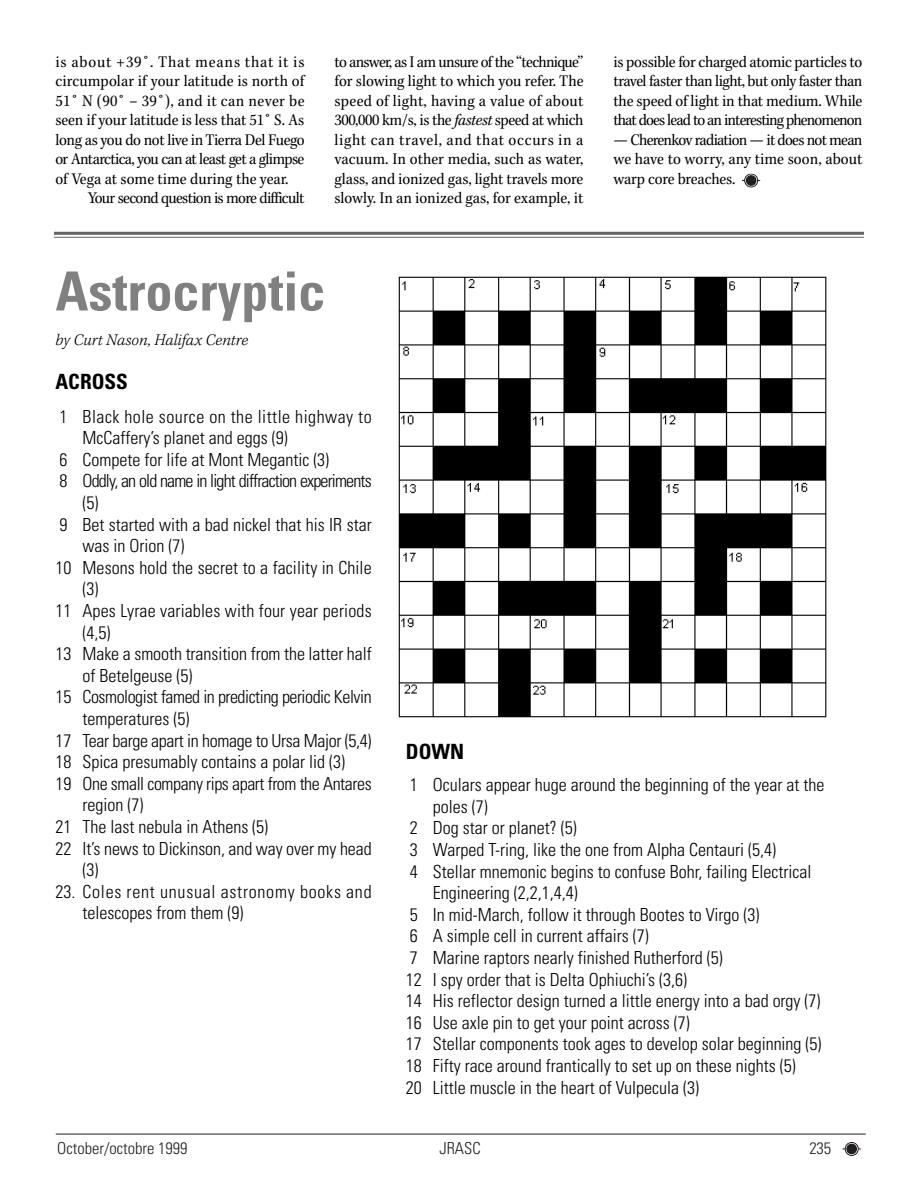
<style>
.page{position:relative;width:918px;height:1188px;background:#fff}
.page>*{position:absolute;margin:0;border:0;box-sizing:border-box;transform-origin:0 0}
.t1{font:700 condensed 54px "Univers";color:#808080}
.t2{font:700 condensed 21px "Univers";color:#000}
.t3{font:300 condensed 18px "Univers";color:#000}
.t4{font:300 condensed 18px "Univers";letter-spacing:-.02em;color:#000}
.t5{font:300 condensed 18px/21.6px "Univers";letter-spacing:.04em;color:#000}
.t6{font:300 condensed 18px "Univers";letter-spacing:-.045em;color:#000}
.t7{font:300 condensed 18px "Univers";letter-spacing:-.025em;color:#000}
.t8{font:300 condensed 18px "Univers";letter-spacing:.03em;color:#000}
.t9{font:16.5px/19.5px "Kepl MM 323 91 113 32 253 71 89 25";letter-spacing:-.005em;color:#000;text-align:justify}
.t10{font:16.5px "Kepl MM 323 91 113 32 253 71 89 25";letter-spacing:-.04em;color:#000}
.t11{font:16.5px "Kepl MM 323 91 113 32 253 71 89 25";letter-spacing:-.025em;color:#000}
.t12{font:16.5px "Kepl MM 323 91 113 32 253 71 89 25";letter-spacing:.05em;color:#000}
.t13{font:16.5px "Kepl MM 323 91 113 32 253 71 89 25";letter-spacing:.025em;color:#000}
.t14{font:300 condensed 16.5px "Univers";color:#231f20}
.t15{font:16.5px "Kepl MM It 307 0 251 0 242 0 198 0";color:#000}
.s1{font-family:"Kepl MM It 323 91 113 32 253 71 89 25"}
</style>
<div class="page">
<hr style="left:56px;top:1134px;width:810px;height:1px;background:#231f20">
<svg style="left:842px;top:1142px;width:19px;height:14px"></svg>
<svg style="left:742px;top:174px;width:18px;height:14px"></svg>
<hr style="left:54px;top:232px;width:810px;height:3px;background:#666">
<hr style="left:54px;top:237px;width:810px;height:1px;background:#666">
<img style="left:398px;top:276px;width:429px;height:442px">
<p class="t12" style="left:56px;top:55px;width:250px">is about +39˚. That means that it is</p>
<p class="t9" style="left:56px;top:72px;width:250px">circumpolar if your latitude is north of</p>
<p class="t13" style="left:56px;top:94px;width:250px">51˚ N (90˚ – 39˚), and it can never be</p>
<p class="t9" style="left:56px;top:111px;width:250px">seen if your latitude is less that 51˚ S. As</p>
<p class="t11" style="left:56px;top:133px;width:251px">long as you do not live in Tierra Del Fuego</p>
<p class="t10" style="left:56px;top:152px;width:250px">or Antarctica, you can at least get a glimpse</p>
<p class="t9" style="left:56px;top:170px;width:234px">of Vega at some time during the year.</p>
<p class="t10" style="left:88px;top:191px;width:218px">Your second question is more difficult</p>
<p class="t9" style="left:334px;top:53px;width:251px">to answer, as I am unsure of the “technique” for slowing light to which you refer. The speed of light, having a value of about 300,000 km/s, is the <span class="s1">fastest</span> speed at which light can travel, and that occurs in a vacuum. In other media, such as water, glass, and ionized gas, light travels more slowly. In an ionized gas, for example, it</p>
<p class="t9" style="left:614px;top:53px;width:251px">is possible for charged atomic particles to travel faster than light, but only faster than the speed of light in that medium. While that does lead to an interesting phenomenon</p>
<p class="t9" style="left:614px;top:131px;width:251px">— Cherenkov radiation — it does not mean we have to worry, any time soon, about warp core breaches.</p>
<h1 class="t1" style="left:56px;top:272px;width:271px">Astrocryptic</h1>
<p class="t15" style="left:56px;top:333px;width:194px">by Curt Nason, Halifax Centre</p>
<p class="t2" style="left:56px;top:374px;width:74px">ACROSS</p>
<p class="t8" style="left:59px;top:410px;width:314px">1 Black hole source on the little highway to</p>
<p class="t3" style="left:82px;top:431px;width:207px">McCaffery’s planet and eggs (9)</p>
<p class="t3" style="left:59px;top:453px;width:271px">6 Compete for life at Mont Megantic (3)</p>
<p class="t6" style="left:59px;top:474px;width:314px">8 Oddly, an old name in light diffraction experiments</p>
<p class="t3" style="left:82px;top:496px;width:17px">(5)</p>
<p class="t3" style="left:59px;top:518px;width:314px">9 Bet started with a bad nickel that his IR star</p>
<p class="t3" style="left:82px;top:539px;width:103px">was in Orion (7)</p>
<p class="t3" style="left:55px;top:561px;width:318px">10 Mesons hold the secret to a facility in Chile</p>
<p class="t3" style="left:82px;top:582px;width:17px">(3)</p>
<p class="t3" style="left:55px;top:604px;width:318px">11 Apes Lyrae variables with four year periods</p>
<p class="t3" style="left:82px;top:626px;width:29px">(4,5)</p>
<p class="t3" style="left:55px;top:647px;width:318px">13 Make a smooth transition from the latter half</p>
<p class="t3" style="left:82px;top:669px;width:111px">of Betelgeuse (5)</p>
<p class="t7" style="left:55px;top:690px;width:318px">15 Cosmologist famed in predicting periodic Kelvin</p>
<p class="t3" style="left:82px;top:712px;width:108px">temperatures (5)</p>
<p class="t4" style="left:55px;top:734px;width:317px">17 Tear barge apart in homage to Ursa Major (5,4)</p>
<p class="t3" style="left:55px;top:755px;width:291px">18 Spica presumably contains a polar lid (3)</p>
<p class="t4" style="left:55px;top:777px;width:318px">19 One small company rips apart from the Antares</p>
<p class="t3" style="left:82px;top:798px;width:62px">region (7)</p>
<p class="t3" style="left:55px;top:820px;width:214px">21 The last nebula in Athens (5)</p>
<p class="t3" style="left:55px;top:842px;width:318px">22 It’s news to Dickinson, and way over my head</p>
<p class="t3" style="left:82px;top:863px;width:17px">(3)</p>
<p class="t5" style="left:82px;top:883px;width:291px;text-indent:-27px">23. Coles rent unusual astronomy books and telescopes from them (9)</p>
<p class="t2" style="left:406px;top:744px;width:60px">DOWN</p>
<p class="t3" style="left:410px;top:778px;width:416px">1 Oculars appear huge around the beginning of the year at the</p>
<p class="t3" style="left:433px;top:800px;width:56px">poles (7)</p>
<p class="t3" style="left:410px;top:821px;width:168px">2 Dog star or planet? (5)</p>
<p class="t3" style="left:410px;top:843px;width:368px">3 Warped T-ring, like the one from Alpha Centauri (5,4)</p>
<p class="t3" style="left:410px;top:865px;width:403px">4 Stellar mnemonic begins to confuse Bohr, failing Electrical</p>
<p class="t3" style="left:433px;top:886px;width:146px">Engineering (2,2,1,4,4)</p>
<p class="t3" style="left:410px;top:908px;width:351px">5 In mid-March, follow it through Bootes to Virgo (3)</p>
<p class="t3" style="left:410px;top:929px;width:240px">6 A simple cell in current affairs (7)</p>
<p class="t3" style="left:410px;top:951px;width:314px">7 Marine raptors nearly finished Rutherford (5)</p>
<p class="t3" style="left:406px;top:973px;width:283px">12 I spy order that is Delta Ophiuchi’s (3,6)</p>
<p class="t3" style="left:406px;top:994px;width:416px">14 His reflector design turned a little energy into a bad orgy (7)</p>
<p class="t3" style="left:406px;top:1016px;width:285px">16 Use axle pin to get your point across (7)</p>
<p class="t3" style="left:406px;top:1037px;width:417px">17 Stellar components took ages to develop solar beginning (5)</p>
<p class="t3" style="left:406px;top:1059px;width:391px">18 Fifty race around frantically to set up on these nights (5)</p>
<p class="t3" style="left:406px;top:1081px;width:295px">20 Little muscle in the heart of Vulpecula (3)</p>
<p class="t14" style="left:57px;top:1143px;width:132px">October/octobre 1999</p>
<p class="t14" style="left:439px;top:1143px;width:43px">JRASC</p>
<p class="t14" style="left:809px;top:1143px;width:23px">235</p>
</div>
